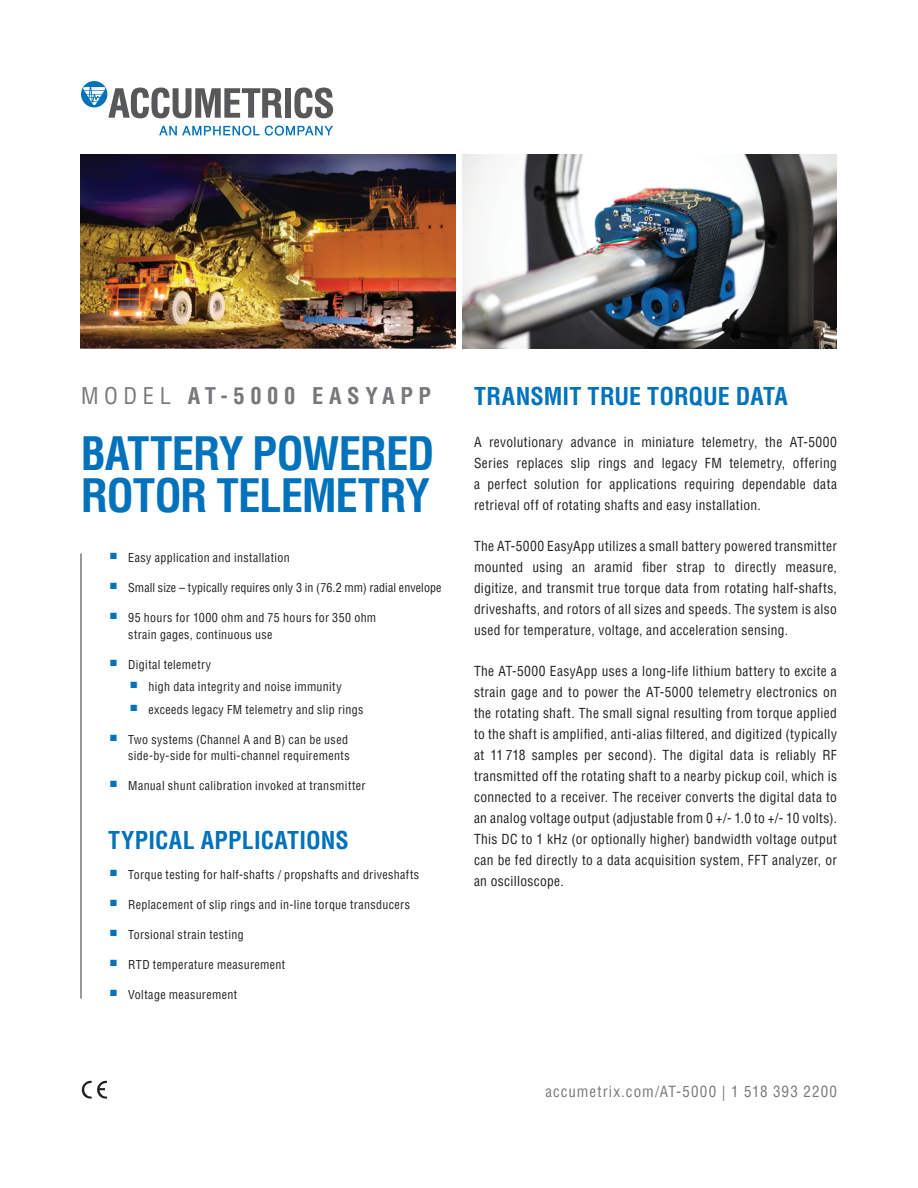
<style>
.page{position:relative;width:918px;height:1188px;background:#fff}
.page>*{position:absolute;margin:0;border:0;box-sizing:border-box;transform-origin:0 0}
.t1{font:700 condensed 45px/42px "Helvetica LT Pro";letter-spacing:-.03em;color:#0072bc}
.t2{font:700 condensed 24px "Helvetica LT Pro";color:#0072bc}
.t3{font:700 condensed 22.5px "Helvetica LT Pro";letter-spacing:.25em;color:#76787b}
.t4{font:condensed 15px "Helvetica LT Pro";letter-spacing:.075em;color:#76787b}
.t5{font:condensed 13.5px/21px "Helvetica LT Pro";letter-spacing:.025em;color:#231f20;text-align:justify}
.t6{font:condensed 12px/16.5px "Helvetica LT Pro";letter-spacing:.03em;color:#231f20}
.t7{font:condensed 12px "Helvetica LT Pro";letter-spacing:.01em;color:#231f20}
.s1{font-weight:400}
</style>
<div class="page">
<img style="left:81px;top:154px;width:375px;height:194px">
<svg style="left:81px;top:1081px;width:26px;height:18px"></svg>
<img style="left:462px;top:154px;width:375px;height:194px">
<svg style="left:159px;top:126px;width:100px;height:10px"></svg>
<svg style="left:265px;top:126px;width:68px;height:10px"></svg>
<div style="left:285px;top:88px;width:6px;height:30px;background:#57585a"></div>
<svg style="left:294px;top:88px;width:39px;height:30px"></svg>
<svg style="left:81px;top:81px;width:201px;height:37px"></svg>
<hr style="left:80px;top:554px;width:2px;height:445px;background:#76787b">
<h3 class="t3" style="left:81px;top:381px;width:352px"><span class="s1">MODEL</span> AT-5000 EASYAPP</h3>
<h2 class="t2" style="left:474px;top:381px;width:315px">TRANSMIT TRUE TORQUE DATA</h2>
<p class="t5" style="left:474px;top:431px;width:365px">A revolutionary advance in miniature telemetry, the AT-5000<br>Series replaces slip rings and legacy FM telemetry, offering a perfect solution for applications requiring dependable data retrieval off of rotating shafts and easy installation.</p>
<p class="t5" style="left:474px;top:535px;width:365px">The AT-5000 EasyApp utilizes a small battery powered transmitter mounted using an aramid fiber strap to directly measure, digitize, and transmit true torque data from rotating half-shafts, driveshafts, and rotors of all sizes and speeds. The system is also used for temperature, voltage, and acceleration sensing.</p>
<p class="t5" style="left:474px;top:661px;width:365px">The AT-5000 EasyApp uses a long-life lithium battery to excite a strain gage and to power the AT-5000 telemetry electronics on the rotating shaft. The small signal resulting from torque applied to the shaft is amplified, anti-alias filtered, and digitized (typically at 11 718 samples per second). The digital data is reliably RF transmitted off the rotating shaft to a nearby pickup coil, which is connected to a receiver. The receiver converts the digital data to an analog voltage output (adjustable from 0 +/- 1.0 to +/- 10 volts).<br>This DC to 1 kHz (or optionally higher) bandwidth voltage output can be fed directly to a data acquisition system, FFT analyzer, or an oscilloscope.</p>
<h1 class="t1" style="left:81px;top:432px;width:355px">BATTERY POWERED<br>ROTOR TELEMETRY</h1>
<p class="t6" style="left:110px;top:549px;width:181px"><sup>■</sup> Easy application and installation</p>
<p class="t7" style="left:110px;top:580px;width:333px"><sup>■</sup> Small size – typically requires only 3 in (76.2 mm) radial envelope</p>
<p class="t6" style="left:128px;top:609px;width:250px;text-indent:-18px"><sup>■</sup> 95 hours for 1000 ohm and 75 hours for 350 ohm strain gages, continuous use</p>
<p class="t6" style="left:110px;top:656px;width:102px"><sup>■</sup> Digital telemetry</p>
<p class="t6" style="left:131px;top:678px;width:213px"><sup>■</sup> high data integrity and noise immunity</p>
<p class="t6" style="left:131px;top:701px;width:235px"><sup>■</sup> exceeds legacy FM telemetry and slip rings</p>
<p class="t6" style="left:110px;top:731px;width:241px;text-align:right"><sup>■</sup> Two systems (Channel A and B) can be used side-by-side for multi-channel requirements</p>
<p class="t6" style="left:110px;top:777px;width:257px"><sup>■</sup> Manual shunt calibration invoked at transmitter</p>
<h2 class="t2" style="left:108px;top:824px;width:242px">TYPICAL APPLICATIONS</h2>
<p class="t6" style="left:110px;top:866px;width:310px"><sup>■</sup> Torque testing for half-shafts / propshafts and driveshafts</p>
<p class="t6" style="left:110px;top:896px;width:301px"><sup>■</sup> Replacement of slip rings and in-line torque transducers</p>
<p class="t6" style="left:110px;top:926px;width:135px"><sup>■</sup> Torsional strain testing</p>
<p class="t6" style="left:110px;top:956px;width:177px"><sup>■</sup> RTD temperature measurement</p>
<p class="t6" style="left:110px;top:986px;width:128px"><sup>■</sup> Voltage measurement</p>
<p class="t4" style="left:545px;top:1082px;width:293px">accumetrix.com/AT-5000 | 1 518 393 2200</p>
</div>
